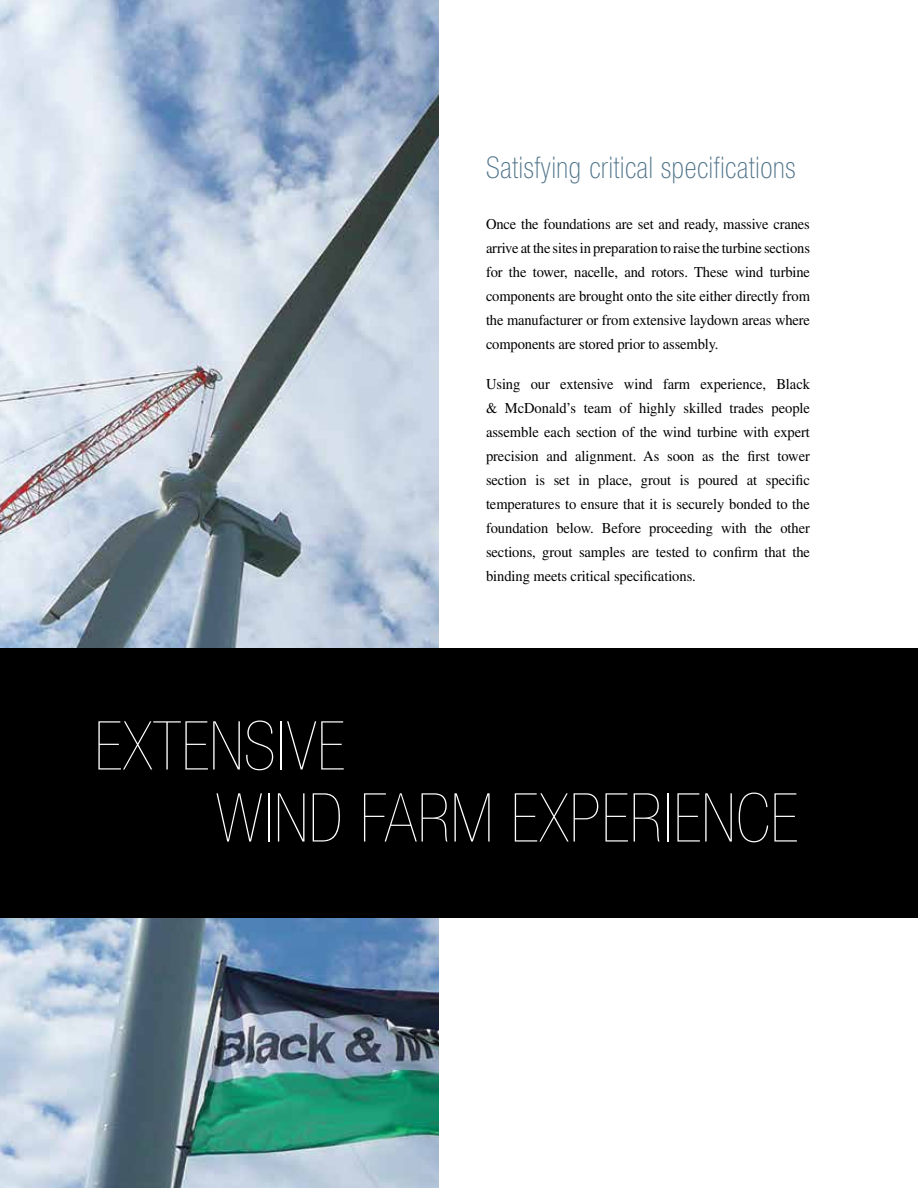
<style>
.page{position:relative;width:918px;height:1188px;background:#fff}
.page>*{position:absolute;margin:0;border:0;box-sizing:border-box;transform-origin:0 0}
.t1{font:200 condensed 67.5px/72px "Helvetica Neue LT Std";letter-spacing:.01em;color:#fff}
.t2{font:100 condensed 30px "Helvetica Neue LT Std";letter-spacing:.025em;color:#50748a;scale:.95 1}
.t3{font:15px/24px "Times LT Std";letter-spacing:-.01em;color:#000;text-align:justify}
</style>
<div class="page">
<img style="left:0;top:0;width:439px;height:1188px">
<div style="left:0;top:648px;width:918px;height:270px;background:#000"></div>
<h2 class="t2" style="left:486px;top:151px;width:327px">Satisfying critical specifications</h2>
<p class="t3" style="left:486px;top:212px;width:326px">Once the foundations are set and ready, massive cranes arrive at the sites in preparation to raise the turbine sections for the tower, nacelle, and rotors. These wind turbine components are brought onto the site either directly from the manufacturer or from extensive laydown areas where components are stored prior to assembly.</p>
<p class="t3" style="left:486px;top:372px;width:326px">Using our extensive wind farm experience, Black &amp; McDonald’s team of highly skilled trades people assemble each section of the wind turbine with expert precision and alignment. As soon as the first tower section is set in place, grout is poured at specific temperatures to ensure that it is securely bonded to the foundation below. Before proceeding with the other sections, grout samples are tested to confirm that the binding meets critical specifications.</p>
<h1 class="t1" style="left:215px;top:709px;width:584px;text-indent:-121px">EXTENSIVE<br>WIND FARM EXPERIENCE</h1>
</div>
